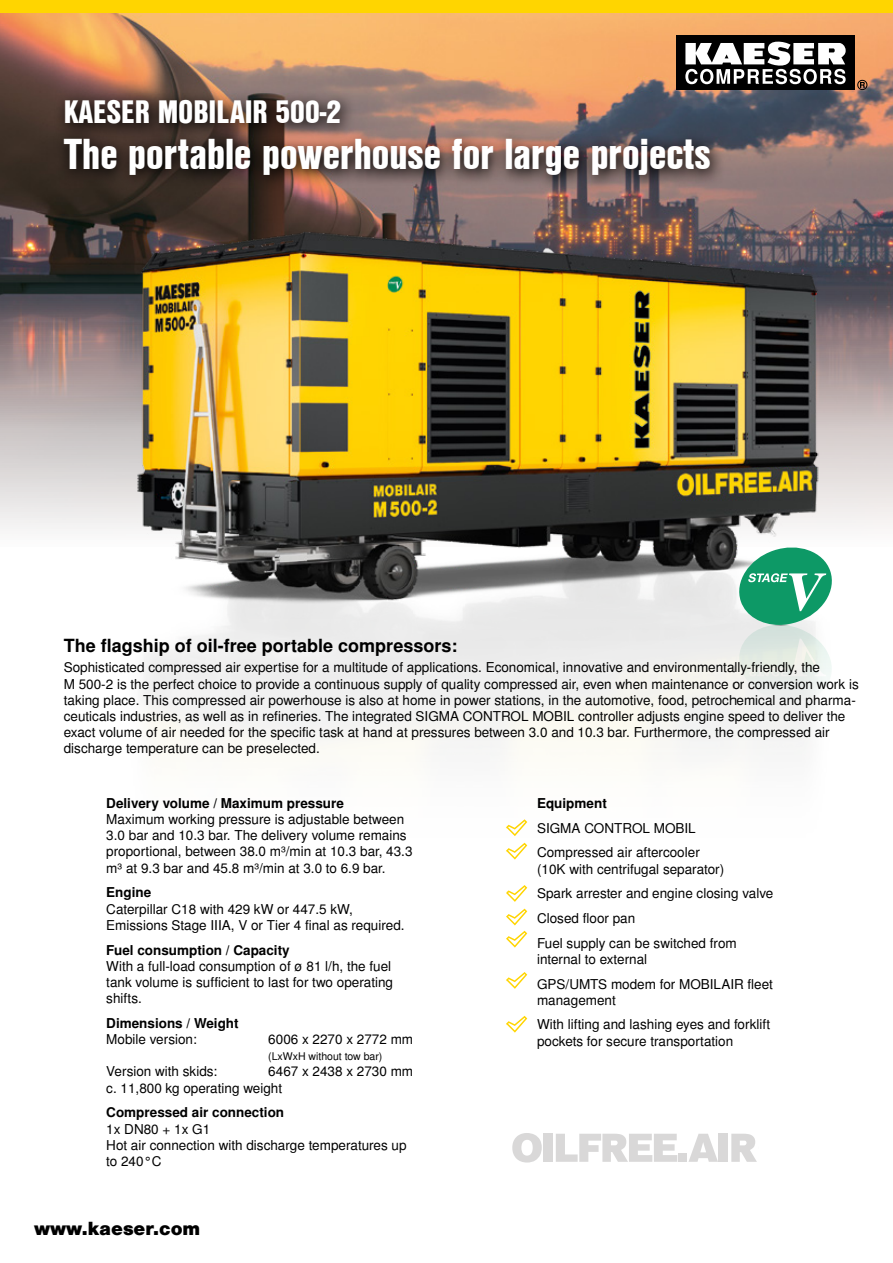
<style>
.page{position:relative;width:893px;height:1263px;background:#fff}
.page>*{position:absolute;margin:0;border:0;box-sizing:border-box;transform-origin:0 0}
.t1{font:42px "Nimbus San L Bla Con";color:#fff}
.t2{font:31.5px "Nimbus San L Bla Con";color:#fff}
.t3{font:700 18px "Nimbus San L";color:#000}
.t4{font:900 18px "Nimbus San L";color:#000}
.t5{font:13.5px/16.2px "Nimbus San L";color:#000}
.t6{font:700 13.5px "Nimbus San L";color:#000}
.t7{font:10.5px "Nimbus San L";color:#000}
</style>
<div class="page">
<img style="left:0;top:13px;width:893px;height:178px">
<img style="left:0;top:191px;width:893px;height:655px">
<div style="left:0;top:0;width:893px;height:13px;background:#ffd500"></div>
<div style="left:676px;top:36px;width:178px;height:54px;background:#000"></div>
<svg style="left:857px;top:80px;width:10px;height:10px"></svg>
<svg style="left:685px;top:41px;width:161px;height:43px"></svg>
<svg style="left:53px;top:129px;width:673px;height:63px;background:#5b4743"></svg>
<svg style="left:54px;top:90px;width:302px;height:51px;background:#523e37"></svg>
<div style="left:679px;top:1154px;width:8px;height:8px;background:#d9d8d8"></div>
<div style="left:719px;top:1134px;width:9px;height:28px;background:#d9d8d8"></div>
<svg style="left:512px;top:1133px;width:30px;height:29px"></svg>
<div style="left:544px;top:1134px;width:9px;height:28px;background:#d9d8d8"></div>
<svg style="left:688px;top:1134px;width:30px;height:28px"></svg>
<svg style="left:556px;top:1134px;width:121px;height:28px"></svg>
<svg style="left:731px;top:1134px;width:26px;height:28px"></svg>
<svg style="left:506px;top:819px;width:21px;height:17px"></svg>
<svg style="left:506px;top:843px;width:21px;height:16px"></svg>
<svg style="left:506px;top:885px;width:21px;height:17px"></svg>
<svg style="left:506px;top:909px;width:21px;height:16px"></svg>
<svg style="left:506px;top:931px;width:21px;height:16px"></svg>
<svg style="left:506px;top:972px;width:21px;height:17px"></svg>
<svg style="left:506px;top:1016px;width:21px;height:17px"></svg>
<svg style="left:734px;top:543px;width:99px;height:164px"></svg>
<h2 class="t2" style="left:64px;top:88px;width:279px">KAESER MOBILAIR 500-2</h2>
<h1 class="t1" style="left:64px;top:123px;width:648px">The portable powerhouse for large projects</h1>
<h3 class="t3" style="left:64px;top:635px;width:395px">The flagship of oil-free portable compressors:</h3>
<p class="t5" style="left:64px;top:660px;width:796px">Sophisticated compressed air expertise for a multitude of applications. Economical, innovative and environmentally-friendly, the<br>M 500-2 is the perfect choice to provide a continuous supply of quality compressed air, even when maintenance or conversion work is taking place. This compressed air powerhouse is also at home in power stations, in the automotive, food, petrochemical and pharma&shy;ceuticals industries, as well as in refineries. The integrated SIGMA CONTROL MOBIL controller adjusts engine speed to deliver the exact volume of air needed for the specific task at hand at pressures between 3.0 and 10.3 bar. Furthermore, the compressed air discharge temperature can be preselected.</p>
<p class="t6" style="left:106px;top:795px;width:239px">Delivery volume / Maximum pressure</p>
<p class="t5" style="left:106px;top:811px;width:308px">Maximum working pressure is adjustable between 3.0 bar and 10.3 bar. The delivery volume remains proportional, between 38.0 m³/min at 10.3 bar, 43.3 m³ at 9.3 bar and 45.8 m³/min at 3.0 to 6.9 bar.</p>
<p class="t6" style="left:106px;top:884px;width:47px">Engine</p>
<p class="t5" style="left:106px;top:901px;width:300px">Caterpillar C18 with 429 kW or 447.5 kW,<br>Emissions Stage IIIA, V or Tier 4 final as required.</p>
<p class="t6" style="left:106px;top:942px;width:185px">Fuel consumption / Capacity</p>
<p class="t5" style="left:106px;top:958px;width:288px">With a full-load consumption of ø 81 l/h, the fuel tank volume is sufficient to last for two operating shifts.</p>
<p class="t6" style="left:106px;top:1015px;width:134px">Dimensions / Weight</p>
<p class="t5" style="left:106px;top:1031px;width:92px">Mobile version:</p>
<p class="t5" style="left:268px;top:1031px;width:146px">6006 x 2270 x 2772 mm</p>
<p class="t7" style="left:268px;top:1050px;width:116px">(LxWxH without tow bar)</p>
<p class="t5" style="left:106px;top:1064px;width:113px">Version with skids:</p>
<p class="t5" style="left:106px;top:1064px;width:308px;text-indent:162px">6467 x 2438 x 2730 mm c. 11,800 kg operating weight</p>
<p class="t6" style="left:106px;top:1104px;width:179px">Compressed air connection</p>
<p class="t5" style="left:106px;top:1121px;width:302px">1x DN80 + 1x G1<br>Hot air connection with discharge temperatures up to 240°C</p>
<h3 class="t4" style="left:34px;top:1217px;width:168px">www.kaeser.com</h3>
<p class="t6" style="left:537px;top:795px;width:71px">Equipment</p>
<p class="t5" style="left:537px;top:816px;width:164px;line-height:24.8px">SIGMA CONTROL MOBIL<br>Compressed air aftercooler</p>
<p class="t5" style="left:537px;top:857px;width:238px;line-height:24.8px">(10K with centrifugal separator)<br>Spark arrester and engine closing valve<br>Closed floor pan<br>Fuel supply can be switched from</p>
<p class="t5" style="left:537px;top:947px;width:237px;line-height:24.8px">internal to external<br>GPS/UMTS modem for MOBILAIR fleet</p>
<p class="t5" style="left:537px;top:988px;width:235px;line-height:24.8px">management<br>With lifting and lashing eyes and forklift</p>
<p class="t5" style="left:537px;top:1033px;width:198px">pockets for secure transportation</p>
</div>
